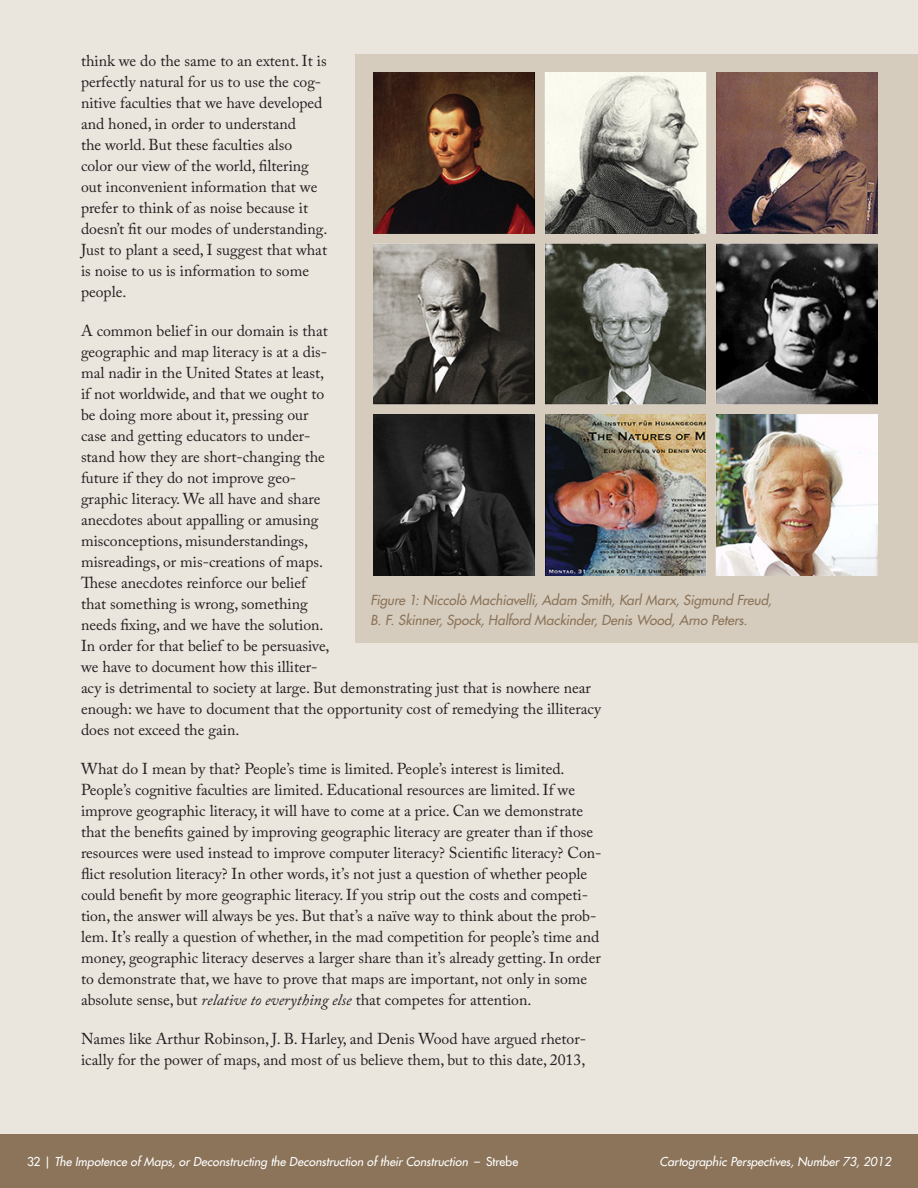
<style>
.page{position:relative;width:918px;height:1188px;background:#fff}
.page>*{position:absolute;margin:0;border:0;box-sizing:border-box;transform-origin:0 0}
.Body_Text{font:15.75px/21px "Adobe Caslon Pro";color:#231f20}
.Figure_Caption{font:italic 500 13.5px/19.5px "Futura Std";color:#8b745a}
.t1{font:italic 500 12px "Futura Std";color:#fff}
.s1{font-style:italic}
.s2{font-style:normal}
</style>
<div class="page">
<div style="left:0;top:1134px;width:918px;height:54px;background:#8b745a"></div>
<div style="left:0;top:0;width:918px;height:1134px;background:#eae5dd"></div>
<div style="left:356px;top:54px;width:562px;height:589px;background:#d6ccbd"></div>
<img style="left:374px;top:72px;width:504px;height:504px">
<p class="Body_Text" style="left:81px;top:50px;width:248px">think we do the same to an extent. It is perfectly natural for us to use the cog&shy;nitive faculties that we have developed and honed, in order to understand<br>the world. But these faculties also color our view of the world, filtering out inconvenient information that we prefer to think of as noise because it doesn’t fit our modes of understanding.<br>Just to plant a seed, I suggest that what is noise to us is information to some people.</p>
<p class="Body_Text" style="left:81px;top:320px;width:522px">A common belief in our domain is that<br>geographic and map literacy is at a dis-<br>mal nadir in the United States at least,<br>if not worldwide, and that we ought to<br>be doing more about it, pressing our<br>case and getting educators to under-<br>stand how they are short-changing the<br>future if they do not improve geo-<br>graphic literacy. We all have and share<br>anecdotes about appalling or amusing<br>misconceptions, misunderstandings,<br>misreadings, or mis-creations of maps.<br>These anecdotes reinforce our belief<br>that something is wrong, something<br>needs fixing, and we have the solution.<br>In order for that belief to be persuasive,<br>we have to document how this illiter-<br>acy is detrimental to society at large. But demonstrating just that is nowhere near enough: we have to document that the opportunity cost of remedying the illiteracy does not exceed the gain.</p>
<p class="Body_Text" style="left:81px;top:758px;width:522px">What do I mean by that? People’s time is limited. People’s interest is limited.<br>People’s cognitive faculties are limited. Educational resources are limited. If we improve geographic literacy, it will have to come at a price. Can we demonstrate that the benefits gained by improving geographic literacy are greater than if those resources were used instead to improve computer literacy? Scientific literacy? Con&shy;flict resolution literacy? In other words, it’s not just a question of whether people could benefit by more geographic literacy. If you strip out the costs and competi&shy;tion, the answer will always be yes. But that’s a naïve way to think about the prob&shy;lem. It’s really a question of whether, in the mad competition for people’s time and money, geographic literacy deserves a larger share than it’s already getting. In order to demonstrate that, we have to prove that maps are important, not only in some absolute sense, but <span class="s1">relative to everything else</span> that competes for attention.</p>
<p class="Body_Text" style="left:81px;top:1028px;width:507px">Names like Arthur Robinson, J. B. Harley, and Denis Wood have argued rhetor&shy;ically for the power of maps, and most of us believe them, but to this date, 2013,</p>
<p class="Figure_Caption" style="left:370px;top:591px;width:403px">Figure 1: Niccolò Machiavelli, Adam Smith, Karl Marx, Sigmund Freud,<br>B. F. Skinner, Spock, Halford Mackinder, Denis Wood, Arno Peters.</p>
<p class="t1" style="left:27px;top:1154px;width:493px"><span class="s2">32 |</span> The Impotence of Maps, or Deconstructing the Deconstruction of their Construction <span class="s2">– Strebe</span></p>
<p class="t1" style="left:660px;top:1154px;width:233px">Cartographic Perspectives, Number 73, 2012</p>
</div>
